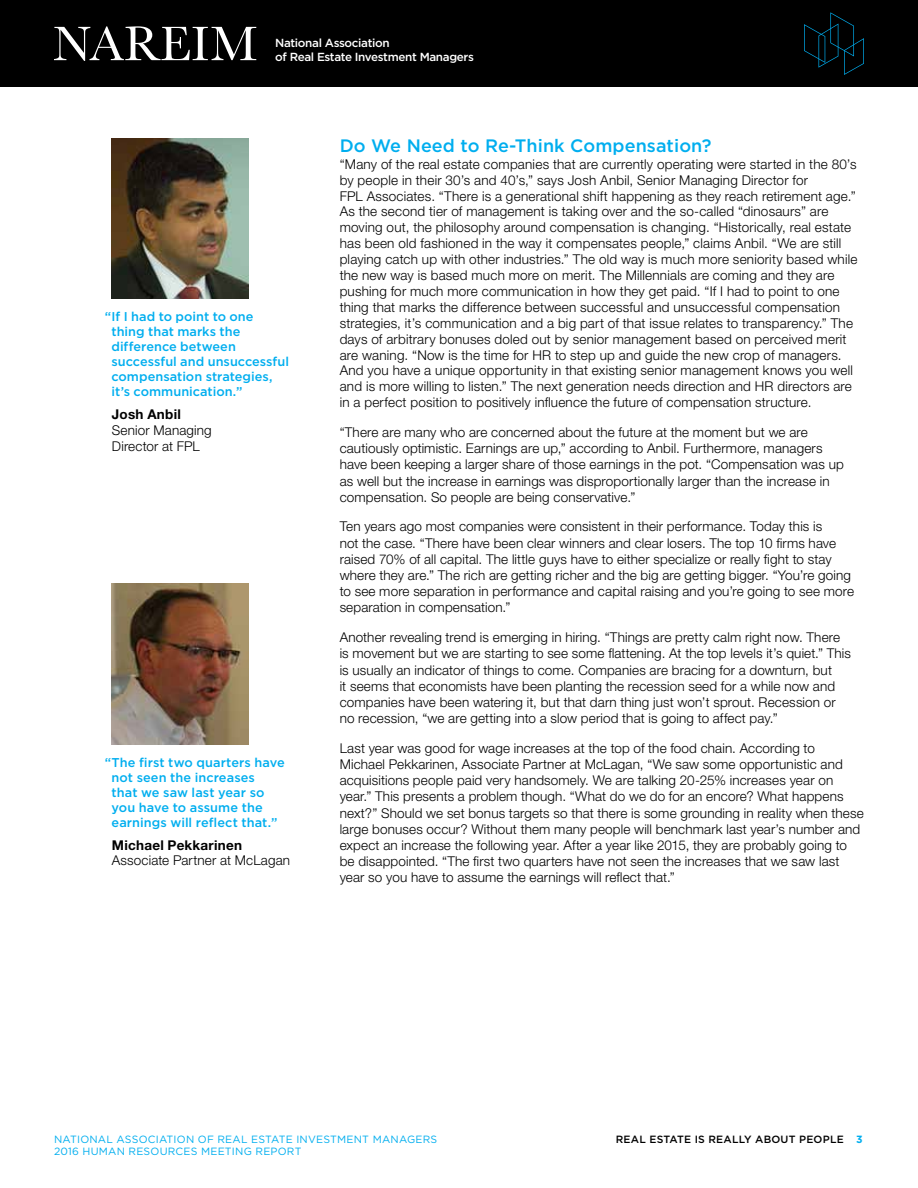
<style>
.page{position:relative;width:918px;height:1188px;background:#fff}
.page>*{position:absolute;margin:0;border:0;box-sizing:border-box;transform-origin:0 0}
.t1{font:500 18px "Gotham";letter-spacing:.005em;color:#00aeef}
.t2{font:300 13.5px/16.2px "Helvetica Neue";letter-spacing:.01em;color:#000}
.t3{font:700 13.5px "Helvetica Neue";letter-spacing:.02em;color:#000}
.t4{font:500 12.75px/15px "Gotham";color:#00aeef}
.t5{font:500 11.7px/13.6px "Gotham";letter-spacing:-.03em;color:#fff}
.t6{font:10.5px "Gotham";letter-spacing:.02em;color:#00aeef}
.t7{font:500 10.5px "Gotham";letter-spacing:.02em;color:#000}
.s1{font-weight:700;color:#00aeef}
</style>
<div class="page">
<div style="left:0;top:0;width:918px;height:87px;background:#000"></div>
<svg style="left:804px;top:12px;width:60px;height:63px"></svg>
<svg style="left:54px;top:26px;width:202px;height:35px"></svg>
<img style="left:112px;top:138px;width:136px;height:161px">
<img style="left:112px;top:584px;width:136px;height:160px">
<p class="t5" style="left:275px;top:36px;width:200px">National Association<br>of Real Estate Investment Managers</p>
<p class="t4" style="left:112px;top:309px;width:179px;text-indent:-7px">“If I had to point to one thing that marks the difference between successful and unsuccessful compensation strategies, it’s communication.”</p>
<p class="t3" style="left:112px;top:406px;width:70px">Josh Anbil</p>
<p class="t2" style="left:112px;top:422px;width:101px;line-height:15.8px">Senior Managing<br>Director at FPL</p>
<p class="t4" style="left:112px;top:754px;width:175px;text-indent:-7px">“The first two quarters have not seen the increases<br>that we saw last year so you have to assume the earnings will reflect that.”</p>
<p class="t3" style="left:112px;top:836px;width:132px">Michael Pekkarinen</p>
<p class="t2" style="left:112px;top:852px;width:180px">Associate Partner at McLagan</p>
<h1 class="t1" style="left:340px;top:135px;width:374px">Do We Need to Re-Think Compensation?</h1>
<p class="t2" style="left:340px;top:156px;width:519px">“Many of the real estate companies that are currently operating were started in the 80’s by people in their 30’s and 40’s,” says Josh Anbil, Senior Managing Director for<br>FPL Associates. “There is a generational shift happening as they reach retirement age.” As the second tier of management is taking over and the so-called “dinosaurs” are moving out, the philosophy around compensation is changing. “Historically, real estate has been old fashioned in the way it compensates people,” claims Anbil. “We are still playing catch up with other industries.” The old way is much more seniority based while the new way is based much more on merit. The Millennials are coming and they are pushing for much more communication in how they get paid. “If I had to point to one thing that marks the difference between successful and unsuccessful compensation strategies, it’s communication and a big part of that issue relates to transparency.” The days of arbitrary bonuses doled out by senior management based on perceived merit are waning. “Now is the time for HR to step up and guide the new crop of managers.<br>And you have a unique opportunity in that existing senior management knows you well and is more willing to listen.” The next generation needs direction and HR directors are in a perfect position to positively influence the future of compensation structure.</p>
<p class="t2" style="left:340px;top:424px;width:506px">“There are many who are concerned about the future at the moment but we are cautiously optimistic. Earnings are up,” according to Anbil. Furthermore, managers have been keeping a larger share of those earnings in the pot. “Compensation was up as well but the increase in earnings was disproportionally larger than the increase in compensation. So people are being conservative.”</p>
<p class="t2" style="left:340px;top:518px;width:516px">Ten years ago most companies were consistent in their performance. Today this is<br>not the case. “There have been clear winners and clear losers. The top 10 firms have raised 70% of all capital. The little guys have to either specialize or really fight to stay where they are.” The rich are getting richer and the big are getting bigger. “You’re going to see more separation in performance and capital raising and you’re going to see more separation in compensation.”</p>
<p class="t2" style="left:340px;top:629px;width:513px">Another revealing trend is emerging in hiring. “Things are pretty calm right now. There is movement but we are starting to see some flattening. At the top levels it’s quiet.” This is usually an indicator of things to come. Companies are bracing for a downturn, but<br>it seems that economists have been planting the recession seed for a while now and companies have been watering it, but that darn thing just won’t sprout. Recession or no recession, “we are getting into a slow period that is going to affect pay.”</p>
<p class="t2" style="left:340px;top:740px;width:526px">Last year was good for wage increases at the top of the food chain. According to<br>Michael Pekkarinen, Associate Partner at McLagan, “We saw some opportunistic and acquisitions people paid very handsomely. We are talking 20-25% increases year on year.” This presents a problem though. “What do we do for an encore? What happens next?” Should we set bonus targets so that there is some grounding in reality when these large bonuses occur? Without them many people will benchmark last year’s number and expect an increase the following year. After a year like 2015, they are probably going to be disappointed. “The first two quarters have not seen the increases that we saw last year so you have to assume the earnings will reflect that.”</p>
<p class="t6" style="left:54px;top:1133px;width:385px">NATIONAL ASSOCIATION OF REAL ESTATE INVESTMENT MANAGERS</p>
<p class="t7" style="left:616px;top:1133px;width:248px">Real estate is really about people <span class="s1">3</span></p>
<p class="t6" style="left:54px;top:1146px;width:91px">2016 HUMAN RESO</p>
<p class="t6" style="left:160px;top:1146px;width:24px">URCES</p>
<p class="t6" style="left:201px;top:1146px;width:8px">MEETI</p>
<p class="t6" style="left:235px;top:1146px;width:67px">NG REPORT</p>
</div>
